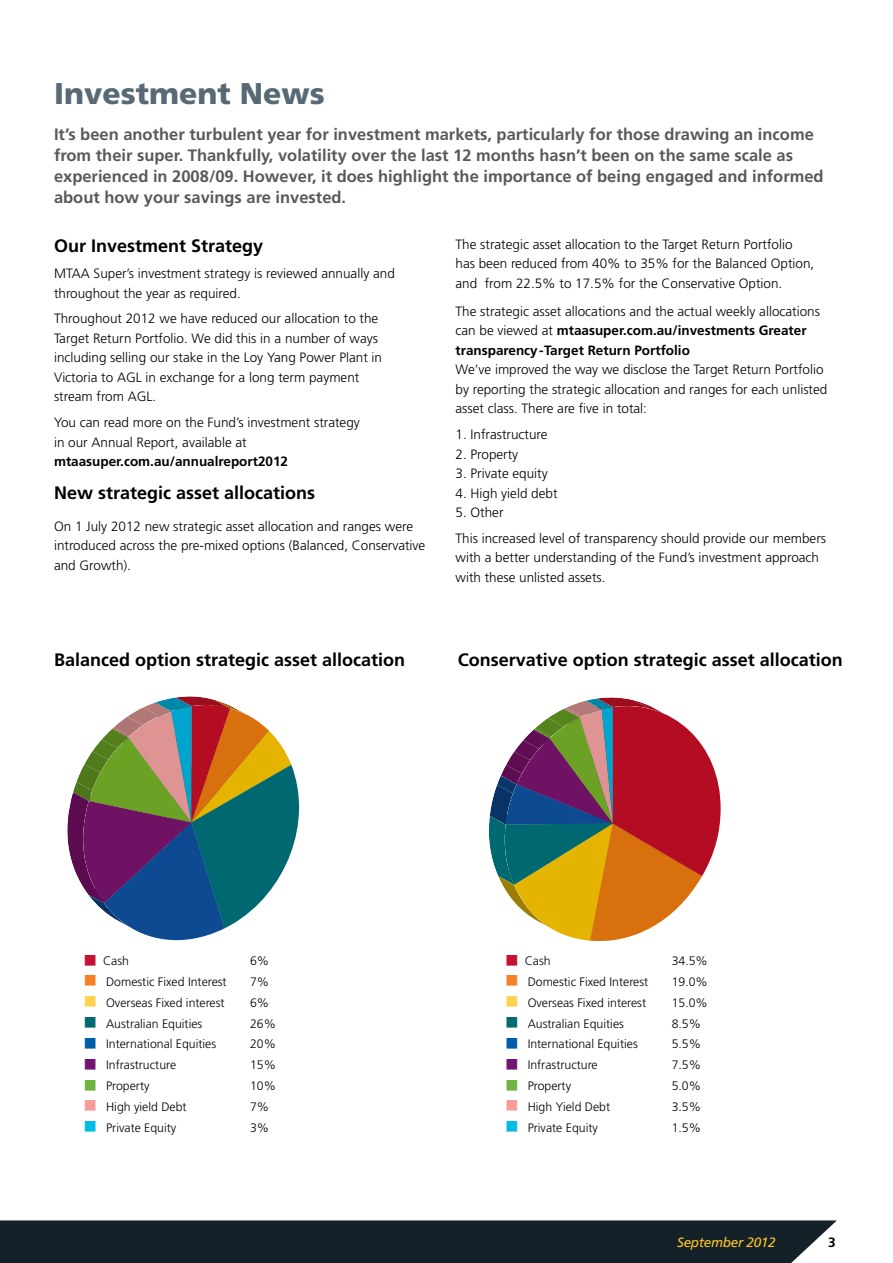
<style>
.page{position:relative;width:893px;height:1263px;background:#fff}
.page>*{position:absolute;margin:0;border:0;box-sizing:border-box;transform-origin:0 0}
.t1{font:900 30px "Frutiger";color:#566975}
.t2{font:700 18px "Frutiger";color:#000}
.t3{font:700 16.5px/21px "Frutiger";color:#58595b}
.t4{font:300 13.5px/19.5px "Frutiger";color:#000}
.t5{font:700 13.5px "Frutiger";color:#000}
.t6{font:italic 13.5px "Frutiger";letter-spacing:-.02em;color:#ffc425}
.t7{font:300 12.3px "Frutiger";color:#000}
.s1{font-weight:700}
.s2{color:#c41230}
.s3{color:#f58025}
.s4{color:#ffd24f}
.s5{color:#006a71}
.s6{color:#005cab}
.s7{color:#711471}
.s8{color:#6cb33f}
.s9{color:#f69d9a}
.s10{color:#00bce4}
</style>
<div class="page">
<svg style="left:67px;top:696px;width:232px;height:244px"></svg>
<svg style="left:489px;top:697px;width:232px;height:244px"></svg>
<div style="left:0;top:1220px;width:837px;height:43px;background:#152128"></div>
<h1 class="t1" style="left:54px;top:76px;width:272px">Investment News</h1>
<p class="t3" style="left:54px;top:124px;width:771px">It’s been another turbulent year for investment markets, particularly for those drawing an income from their super. Thankfully, volatility over the last 12 months hasn’t been on the same scale as experienced in 2008/09. However, it does highlight the importance of being engaged and informed about how your savings are invested.</p>
<h2 class="t2" style="left:54px;top:235px;width:211px">Our Investment Strategy</h2>
<p class="t4" style="left:54px;top:264px;width:342px">MTAA Super’s investment strategy is reviewed annually and throughout the year as required.</p>
<p class="t4" style="left:54px;top:309px;width:330px">Throughout 2012 we have reduced our allocation to the Target Return Portfolio. We did this in a number of ways including selling our stake in the Loy Yang Power Plant in Victoria to AGL in exchange for a long term payment stream from AGL.</p>
<p class="t4" style="left:54px;top:413px;width:307px">You can read more on the Fund’s investment strategy in our Annual Report, available at</p>
<p class="t5" style="left:54px;top:454px;width:236px">mtaasuper.com.au/annualreport2012</p>
<h2 class="t2" style="left:54px;top:482px;width:263px">New strategic asset allocations</h2>
<p class="t4" style="left:54px;top:516px;width:373px">On 1 July 2012 new strategic asset allocation and ranges were introduced across the pre-mixed options (Balanced, Conservative and Growth).</p>
<p class="t4" style="left:455px;top:234px;width:360px">The strategic asset allocation to the Target Return Portfolio has been reduced from 40% to 35% for the Balanced Option, and from 22.5% to 17.5% for the Conservative Option.</p>
<p class="t4" style="left:455px;top:301px;width:366px">The strategic asset allocations and the actual weekly allocations can be viewed at <span class="s1">mtaasuper.com.au/investments Greater transparency-Target Return Portfolio</span></p>
<p class="t4" style="left:455px;top:360px;width:373px">We’ve improved the way we disclose the Target Return Portfolio by reporting the strategic allocation and ranges for each unlisted asset class. There are five in total:</p>
<p class="t4" style="left:455px;top:425px;width:94px">1. Infrastructure</p>
<p class="t4" style="left:455px;top:444px;width:64px">2. Property</p>
<p class="t4" style="left:455px;top:464px;width:94px">3. Private equity</p>
<p class="t4" style="left:455px;top:483px;width:104px">4. High yield debt</p>
<p class="t4" style="left:455px;top:499px;width:372px;line-height:26px">5. Other<br>This increased level of transparency should provide our members</p>
<p class="t4" style="left:455px;top:548px;width:365px">with a better understanding of the Fund’s investment approach with these unlisted assets.</p>
<h2 class="t2" style="left:54px;top:649px;width:353px">Balanced option strategic asset allocation</h2>
<h2 class="t2" style="left:458px;top:649px;width:387px">Conservative option strategic asset allocation</h2>
<p class="t7" style="left:84px;top:954px;width:47px"><span class="s2">■</span> Cash</p>
<p class="t7" style="left:250px;top:954px;width:21px">6%</p>
<p class="t7" style="left:84px;top:975px;width:145px"><span class="s3">■</span> Domestic Fixed Interest</p>
<p class="t7" style="left:250px;top:975px;width:21px">7%</p>
<p class="t7" style="left:84px;top:995px;width:143px"><span class="s4">■</span> Overseas Fixed interest</p>
<p class="t7" style="left:250px;top:995px;width:21px">6%</p>
<p class="t7" style="left:84px;top:1016px;width:120px"><span class="s5">■</span> Australian Equities</p>
<p class="t7" style="left:250px;top:1016px;width:27px">26%</p>
<p class="t7" style="left:84px;top:1037px;width:134px"><span class="s6">■</span> International Equities</p>
<p class="t7" style="left:250px;top:1037px;width:27px">20%</p>
<p class="t7" style="left:84px;top:1058px;width:94px"><span class="s7">■</span> Infrastructure</p>
<p class="t7" style="left:250px;top:1058px;width:27px">15%</p>
<p class="t7" style="left:84px;top:1079px;width:67px"><span class="s8">■</span> Property</p>
<p class="t7" style="left:250px;top:1079px;width:27px">10%</p>
<p class="t7" style="left:84px;top:1099px;width:105px"><span class="s9">■</span> High yield Debt</p>
<p class="t7" style="left:250px;top:1099px;width:21px">7%</p>
<p class="t7" style="left:84px;top:1120px;width:94px"><span class="s10">■</span> Private Equity</p>
<p class="t7" style="left:250px;top:1120px;width:21px">3%</p>
<p class="t7" style="left:505px;top:954px;width:47px"><span class="s2">■</span> Cash</p>
<p class="t7" style="left:672px;top:954px;width:38px">34.5%</p>
<p class="t7" style="left:505px;top:975px;width:145px"><span class="s3">■</span> Domestic Fixed Interest</p>
<p class="t7" style="left:672px;top:975px;width:38px">19.0%</p>
<p class="t7" style="left:505px;top:995px;width:143px"><span class="s4">■</span> Overseas Fixed interest</p>
<p class="t7" style="left:672px;top:995px;width:38px">15.0%</p>
<p class="t7" style="left:505px;top:1016px;width:120px"><span class="s5">■</span> Australian Equities</p>
<p class="t7" style="left:672px;top:1016px;width:31px">8.5%</p>
<p class="t7" style="left:505px;top:1037px;width:134px"><span class="s6">■</span> International Equities</p>
<p class="t7" style="left:672px;top:1037px;width:31px">5.5%</p>
<p class="t7" style="left:505px;top:1058px;width:94px"><span class="s7">■</span> Infrastructure</p>
<p class="t7" style="left:672px;top:1058px;width:31px">7.5%</p>
<p class="t7" style="left:505px;top:1079px;width:67px"><span class="s8">■</span> Property</p>
<p class="t7" style="left:672px;top:1079px;width:31px">5.0%</p>
<p class="t7" style="left:505px;top:1099px;width:107px"><span class="s9">■</span> High Yield Debt</p>
<p class="t7" style="left:672px;top:1099px;width:31px">3.5%</p>
<p class="t7" style="left:505px;top:1120px;width:94px"><span class="s10">■</span> Private Equity</p>
<p class="t7" style="left:672px;top:1120px;width:31px">1.5%</p>
<p class="t6" style="left:677px;top:1234px;width:100px">September 2012</p>
<p class="t5" style="left:828px;top:1234px;width:9px">3</p>
</div>
